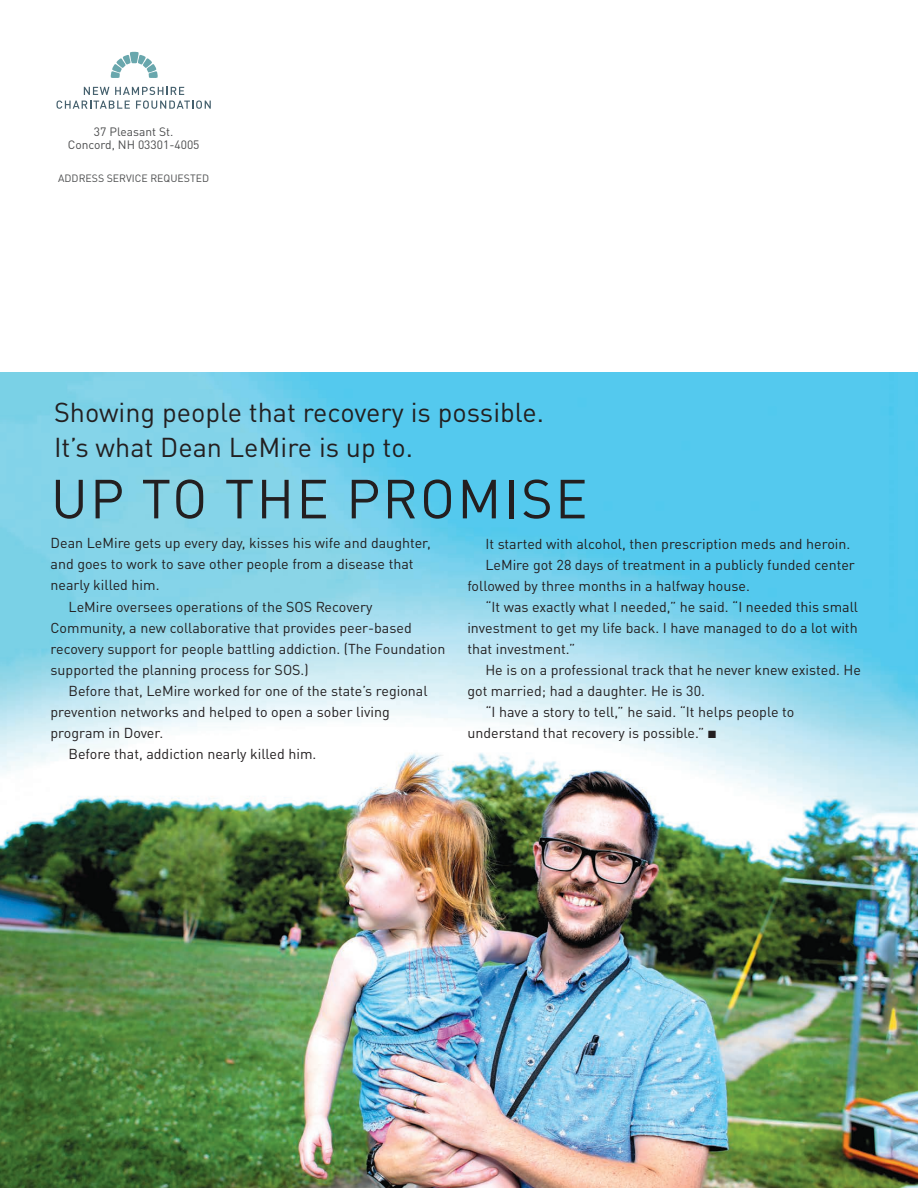
<style>
.page{position:relative;width:918px;height:1188px;background:#fff}
.page>*{position:absolute;margin:0;border:0;box-sizing:border-box;transform-origin:0 0}
.t1{font:54.15px "DIN Pro";letter-spacing:.04em;color:#231f20}
.t2{font:27px/34.5px "DIN Pro";color:#231f20}
.t3{font:14.25px "DIN Pro";color:#231f20}
.t4{font:12px/13.5px "DIN Pro";color:#4b4c4d;text-align:center}
.t5{font:10.5px "DIN Pro";color:#4b4c4d}
</style>
<div class="page">
<img style="left:0;top:373px;width:918px;height:815px">
<svg style="left:110px;top:52px;width:48px;height:26px"></svg>
<svg style="left:57px;top:87px;width:154px;height:22px"></svg>
<p class="t4" style="left:68px;top:124px;width:133px">37 Pleasant St.<br>Concord, NH 03301-4005</p>
<p class="t5" style="left:58px;top:170px;width:152px">ADDRESS SERVICE REQUESTED</p>
<h2 class="t2" style="left:54px;top:393px;width:492px">Showing people that recovery is possible.<br>It’s what Dean LeMire is up to.</h2>
<h1 class="t1" style="left:51px;top:456px;width:538px">UP TO THE PROMISE</h1>
<p class="t3" style="left:51px;top:532px;width:382px">Dean LeMire gets up every day, kisses his wife and daughter,</p>
<p class="t3" style="left:51px;top:553px;width:365px">and goes to work to save other people from a disease that</p>
<p class="t3" style="left:51px;top:574px;width:111px">nearly killed him.</p>
<p class="t3" style="left:69px;top:595px;width:305px">LeMire oversees operations of the SOS Recovery</p>
<p class="t3" style="left:51px;top:616px;width:363px">Community, a new collaborative that provides peer-based</p>
<p class="t3" style="left:51px;top:637px;width:396px">recovery support for people battling addiction. (The Foundation</p>
<p class="t3" style="left:51px;top:658px;width:260px">supported the planning process for SOS.)</p>
<p class="t3" style="left:69px;top:679px;width:361px">Before that, LeMire worked for one of the state’s regional</p>
<p class="t3" style="left:51px;top:700px;width:341px">prevention networks and helped to open a sober living</p>
<p class="t3" style="left:51px;top:721px;width:114px">program in Dover.</p>
<p class="t3" style="left:69px;top:742px;width:249px">Before that, addiction nearly killed him.</p>
<p class="t3" style="left:485px;top:532px;width:367px">It started with alcohol, then prescription meds and heroin.</p>
<p class="t3" style="left:485px;top:553px;width:371px">LeMire got 28 days of treatment in a publicly funded center</p>
<p class="t3" style="left:467px;top:574px;width:284px">followed by three months in a halfway house.</p>
<p class="t3" style="left:485px;top:595px;width:374px">“It was exactly what I needed,” he said. “I needed this small</p>
<p class="t3" style="left:467px;top:616px;width:392px">investment to get my life back. I have managed to do a lot with</p>
<p class="t3" style="left:467px;top:637px;width:109px">that investment.”</p>
<p class="t3" style="left:485px;top:658px;width:377px">He is on a professional track that he never knew existed. He</p>
<p class="t3" style="left:467px;top:679px;width:239px">got married; had a daughter. He is 30.</p>
<p class="t3" style="left:485px;top:700px;width:310px">“I have a story to tell,” he said. “It helps people to</p>
<p class="t3" style="left:467px;top:722px;width:250px">understand that recovery is possible.” ■</p>
</div>
